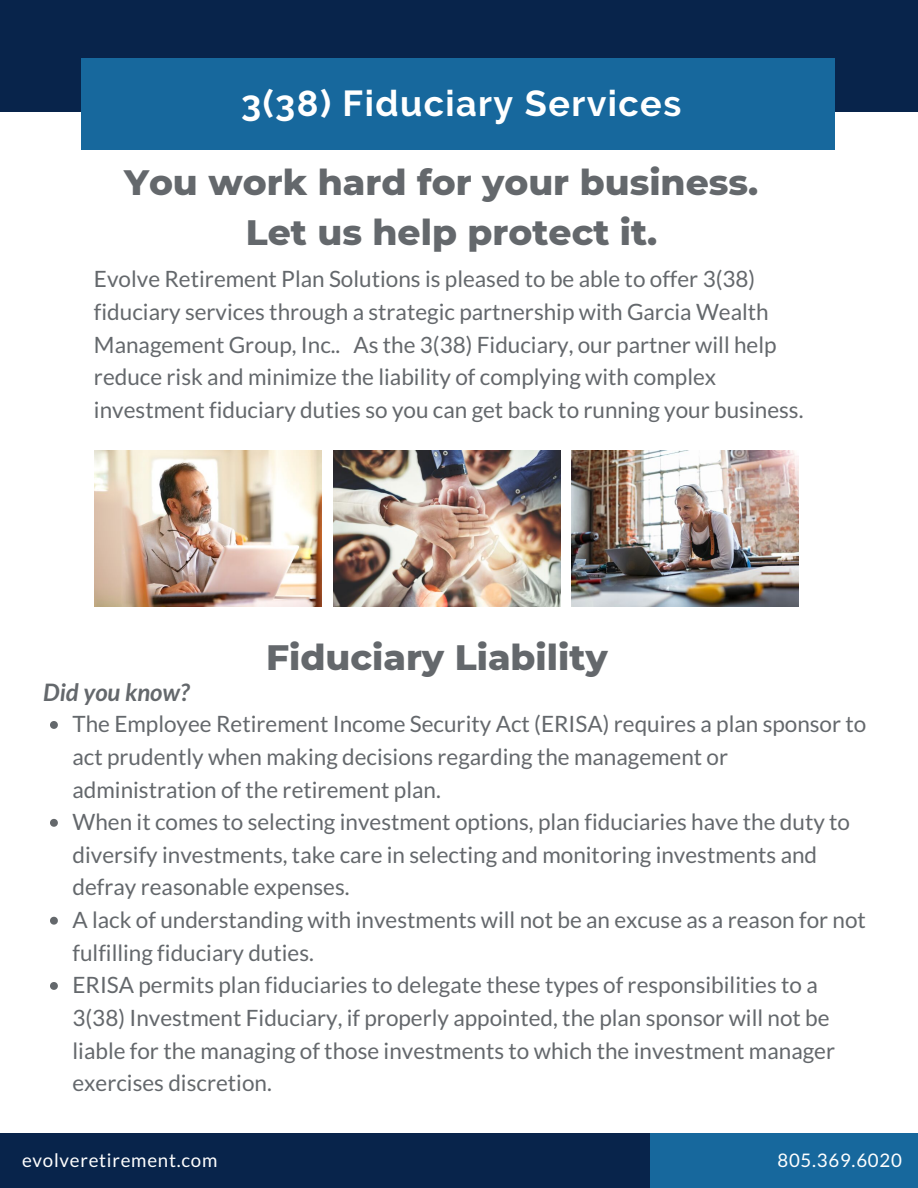
<style>
.page{position:relative;width:918px;height:1188px;background:#fff}
.page>*{position:absolute;margin:0;border:0;box-sizing:border-box;transform-origin:0 0}
.t1{font:800 36px/49.5px "Montserrat";color:#64686c;text-align:center}
.t2{font:700 36px "Raleway";letter-spacing:.04em;color:#fff}
.t3{font:italic 700 24px "Lato";color:#64686c}
.t4{font:22.5px/32.7px "Lato";color:#64686c}
.t5{font:18.75px "Lato";letter-spacing:.04em;color:#fff}
</style>
<div class="page">
<div style="left:0;top:0;width:918px;height:111px;background:#08244b"></div>
<div style="left:0;top:1133px;width:667px;height:55px;background:#08244b"></div>
<div style="left:650px;top:1133px;width:268px;height:55px;background:#17689d"></div>
<div style="left:81px;top:59px;width:754px;height:91px;background:#17689d"></div>
<img style="left:95px;top:451px;width:227px;height:155px">
<img style="left:333px;top:451px;width:227px;height:155px">
<img style="left:572px;top:451px;width:227px;height:155px">
<svg style="left:50px;top:721px;width:8px;height:8px"></svg>
<svg style="left:50px;top:819px;width:8px;height:8px"></svg>
<svg style="left:50px;top:917px;width:8px;height:8px"></svg>
<svg style="left:50px;top:982px;width:8px;height:8px"></svg>
<h1 class="t2" style="left:241px;top:83px;width:442px">3(38) Fiduciary Services</h1>
<h1 class="t1" style="left:124px;top:158px;width:636px">You work hard for your business.<br>Let us help protect it.</h1>
<p class="t4" style="left:94px;top:262px;width:711px">Evolve Retirement Plan Solutions is pleased to be able to offer 3(38) fiduciary services through a strategic partnership with Garcia Wealth Management Group, Inc.. As the 3(38) Fiduciary, our partner will help reduce risk and minimize the liability of complying with complex investment fiduciary duties so you can get back to running your business.</p>
<h1 class="t1" style="left:266px;top:632px;width:343px">Fiduciary Liability</h1>
<p class="t3" style="left:43px;top:677px;width:148px">Did you know?</p>
<p class="t4" style="left:73px;top:707px;width:795px">The Employee Retirement Income Security Act (ERISA) requires a plan sponsor to act prudently when making decisions regarding the management or administration of the retirement plan.<br>When it comes to selecting investment options, plan fiduciaries have the duty to diversify investments, take care in selecting and monitoring investments and defray reasonable expenses.<br>A lack of understanding with investments will not be an excuse as a reason for not fulfilling fiduciary duties.<br>ERISA permits plan fiduciaries to delegate these types of responsibilities to a 3(38) Investment Fiduciary, if properly appointed, the plan sponsor will not be liable for the managing of those investments to which the investment manager exercises discretion.</p>
<p class="t5" style="left:22px;top:1148px;width:197px">evolveretirement.com</p>
<p class="t5" style="left:778px;top:1148px;width:126px">805.369.6020</p>
</div>
